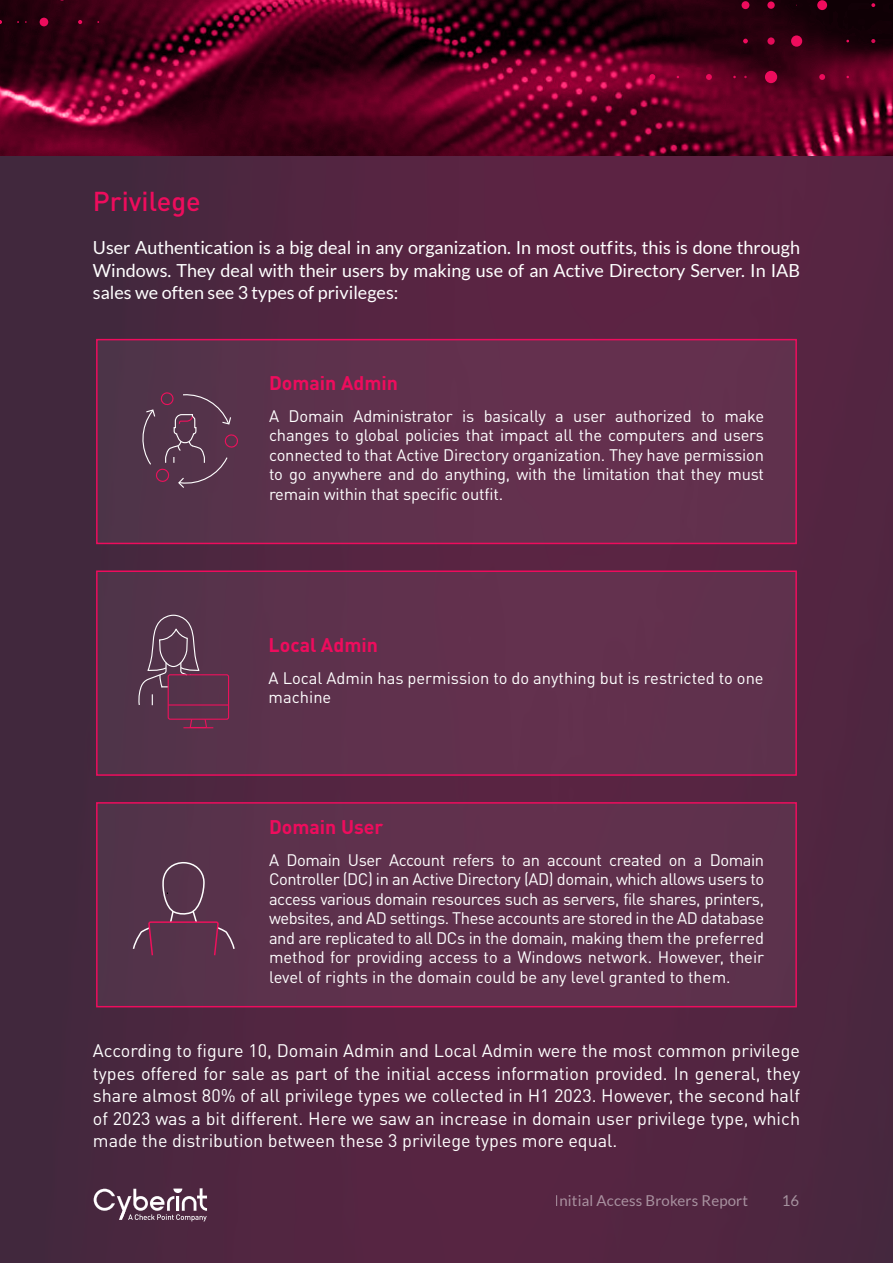
<style>
.page{position:relative;width:893px;height:1263px;background:#fff}
.page>*{position:absolute;margin:0;border:0;box-sizing:border-box;transform-origin:0 0}
.t1{font:500 27px "DIN Pro";color:#ee0c5d}
.t2{font:700 19.5px "DIN Pro";color:#ee0c5d}
.t3{font:18px/22.5px "DIN Pro";color:#fff;text-align:justify}
.t4{font:18px/22.5px "Lato";color:#fff;text-align:justify}
.t5{font:16.5px/19.5px "DIN Pro";color:#fff;text-align:justify}
.t6{font:15px "Lato";letter-spacing:.01em;color:#fff}
</style>
<div class="page">
<img style="left:0;top:155px;width:893px;height:1108px">
<div style="left:97px;top:803px;width:699px;height:204px;background:#5f314d"></div>
<div style="left:96px;top:802px;width:701px;height:205px;border:2px solid #ee0c5d"></div>
<svg style="left:132px;top:861px;width:103px;height:96px"></svg>
<div style="left:97px;top:340px;width:699px;height:203px;background:linear-gradient(to right,#54334a,#68304f)"></div>
<div style="left:96px;top:339px;width:701px;height:205px;border:2px solid #ee0c5d"></div>
<svg style="left:140px;top:391px;width:99px;height:98px;background:#5d3a51"></svg>
<div style="left:97px;top:571px;width:699px;height:204px;background:linear-gradient(to right,#56334a,#65304e)"></div>
<div style="left:96px;top:570px;width:701px;height:206px;border:2px solid #ee0c5d"></div>
<svg style="left:138px;top:614px;width:92px;height:115px;background:#613951"></svg>
<svg style="left:94px;top:1188px;width:113px;height:33px"></svg>
<svg style="left:0;top:0;width:893px;height:155px;background:#51011d"></svg>
<div style="left:741px;top:1px;width:8px;height:8px;background:#ee0c5d;border-radius:50%"></div>
<div style="left:767px;top:1px;width:8px;height:8px;background:#ee0c5d;border-radius:50%"></div>
<div style="left:817px;top:0;width:10px;height:10px;background:#ee0c5d;border-radius:50%"></div>
<svg style="left:871px;top:3px;width:4px;height:4px"></svg>
<svg style="left:743px;top:39px;width:5px;height:4px"></svg>
<svg style="left:767px;top:37px;width:8px;height:8px"></svg>
<div style="left:791px;top:35px;width:11px;height:12px;background:#ee0c5d;border-radius:50%"></div>
<svg style="left:871px;top:39px;width:4px;height:4px"></svg>
<div style="left:765px;top:71px;width:12px;height:12px;background:#ee0c5d;border-radius:50%"></div>
<svg style="left:819px;top:74px;width:6px;height:6px"></svg>
<svg style="left:649px;top:74px;width:6px;height:6px"></svg>
<svg style="left:706px;top:74px;width:6px;height:6px"></svg>
<div style="left:40px;top:18px;width:8px;height:8px;background:#ee0c5d;border-radius:50%"></div>
<svg style="left:78px;top:20px;width:4px;height:4px"></svg>
<h1 class="t1" style="left:93px;top:180px;width:109px">Privilege</h1>
<p class="t4" style="left:93px;top:236px;width:709px">User Authentication is a big deal in any organization. In most outf its, this is done through Windows. They deal with their users by making use of an Active Directory Server. In IAB sales we often see 3 types of privileges:</p>
<p class="t2" style="left:269px;top:367px;width:130px">Domain Admin</p>
<p class="t5" style="left:269px;top:404px;width:497px">A Domain Administrator is basically a user authorized to make changes to global policies that impact all the computers and users connected to that Active Directory organization. They have permission to go anywhere and do anything, with the limitation that they must remain within that specific outfit.</p>
<p class="t2" style="left:269px;top:629px;width:111px">Local Admin</p>
<p class="t5" style="left:269px;top:666px;width:497px">A Local Admin has permission to do anything but is restricted to one machine</p>
<p class="t2" style="left:269px;top:811px;width:116px">Domain User</p>
<p class="t5" style="left:269px;top:848px;width:497px">A Domain User Account refers to an account created on a Domain Controller (DC) in an Active Directory (AD) domain, which allows users to access various domain resources such as servers, file shares, printers, websites, and AD settings. These accounts are stored in the AD database and are replicated to all DCs in the domain, making them the preferred method for providing access to a Windows network. However, their level of rights in the domain could be any level granted to them.</p>
<p class="t3" style="left:93px;top:1038px;width:709px">According to figure 10, Domain Admin and Local Admin were the most common privilege types offered for sale as part of the initial access information provided. In general, they share almost 80% of all privilege types we collected in H1 2023. However, the second half of 2023 was a bit different. Here we saw an increase in domain user privilege type, which made the distribution between these 3 privilege types more equal.</p>
<p class="t6" style="left:555px;top:1192px;width:195px">Initial Access Brokers Report</p>
<p class="t6" style="left:782px;top:1192px;width:19px">16</p>
</div>
